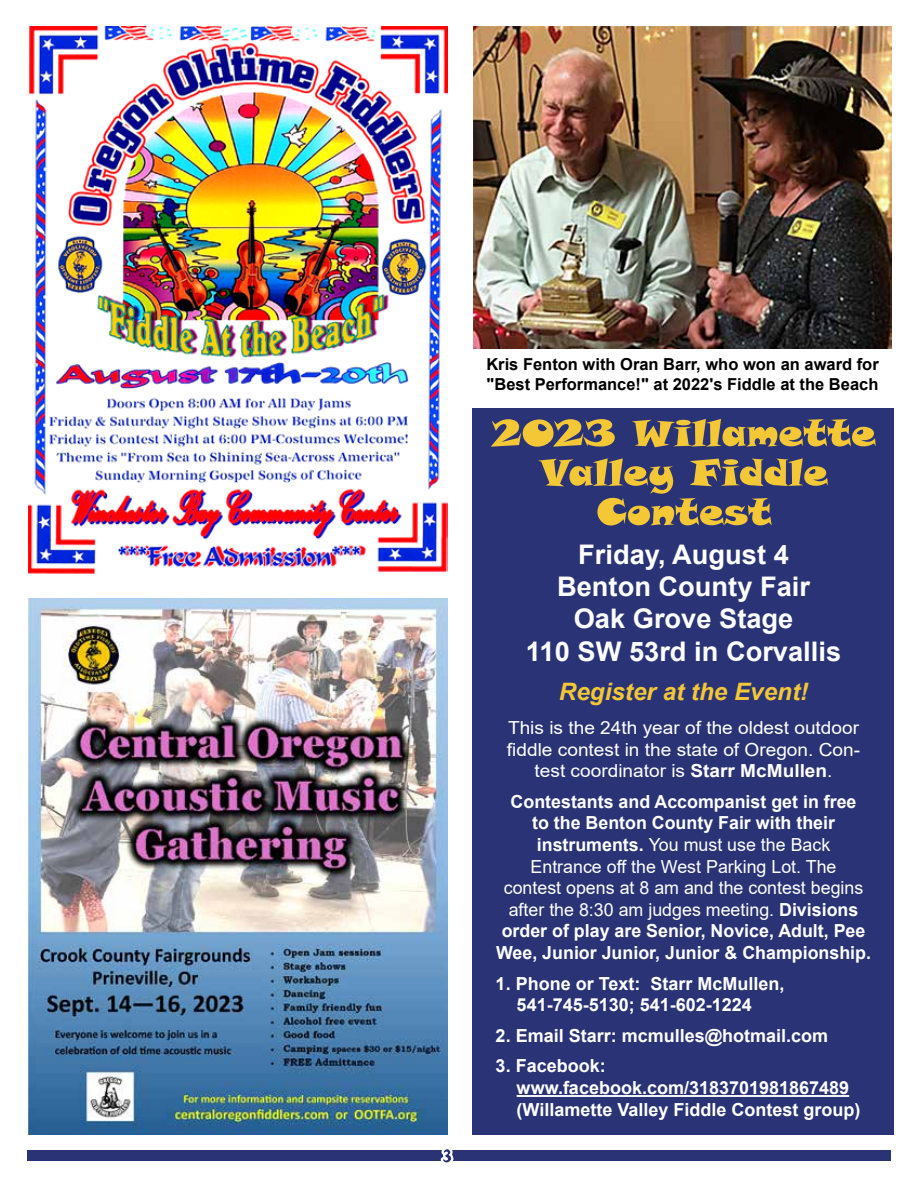
<style>
.page{position:relative;width:918px;height:1188px;background:#fff}
.page>*{position:absolute;margin:0;border:0;box-sizing:border-box;transform-origin:0 0}
.t1{font:700 27px/32.4px "Arial";color:#fff;text-align:center}
.t2{font:italic 700 24px "Arial";color:#f3c736}
.t3{font:700 18px/21.6px "Arial";color:#fff}
.t4{font:18px/21.6px "Arial";color:#fff;text-align:center;scale:1.06 1}
.t5{font:700 16.5px/19.8px "Arial";color:#000}
.s1{font-weight:700}
.s2{font-weight:400}
</style>
<div class="page">
<div style="left:27px;top:1151px;width:864px;height:10px;background:#2a3375"></div>
<svg style="left:438px;top:1149px;width:19px;height:14px"></svg>
<div style="left:472px;top:408px;width:422px;height:727px;background:#2a3375"></div>
<img style="left:473px;top:26px;width:419px;height:323px">
<hr style="left:517px;top:1095px;width:332px;height:2px;background:#fff">
<svg style="left:538px;top:458px;width:290px;height:67px"></svg>
<svg style="left:491px;top:419px;width:385px;height:28px"></svg>
<img style="left:28px;top:598px;width:419px;height:537px">
<img style="left:28px;top:26px;width:419px;height:548px">
<p class="t5" style="left:486px;top:354px;width:394px">Kris Fenton with Oran Barr, who won an award for "Best Performance!" at 2022's Fiddle at the Beach</p>
<h1 class="t1" style="left:526px;top:538px;width:317px">Friday, August 4<br>Benton County Fair<br>Oak Grove Stage<br>110 SW 53rd in Corvallis</h1>
<h2 class="t2" style="left:559px;top:676px;width:251px">Register at the Event!</h2>
<p class="t4" style="left:507px;top:717px;width:335px">This is the 24th year of the oldest outdoor fiddle contest in the state of Oregon. Con&shy;test coordinator is <span class="s1">Starr McMullen</span>.</p>
<p class="t3" style="left:496px;top:791px;width:376px;text-align:center">Contestants and Accompanist get in free<br>to the Benton County Fair with their instruments. <span class="s2">You must use the Back<br>Entrance off the West Parking Lot. The<br>contest opens at 8 am and the contest begins after the 8:30 am judges meeting.</span> Divisions order of play are Senior, Novice, Adult, Pee Wee, Junior Junior, Junior &amp; Championship.</p>
<p class="t3" style="left:517px;top:973px;width:269px;text-indent:-21px">1. Phone or Text: Starr McMullen,<br>541-745-5130; 541-602-1224</p>
<p class="t3" style="left:496px;top:1025px;width:334px">2. Email Starr: mcmulles@hotmail.com</p>
<p class="t3" style="left:517px;top:1056px;width:345px;text-indent:-21px">3. Facebook: www.facebook.com/3183701981867489 (Willamette Valley Fiddle Contest group)</p>
</div>
